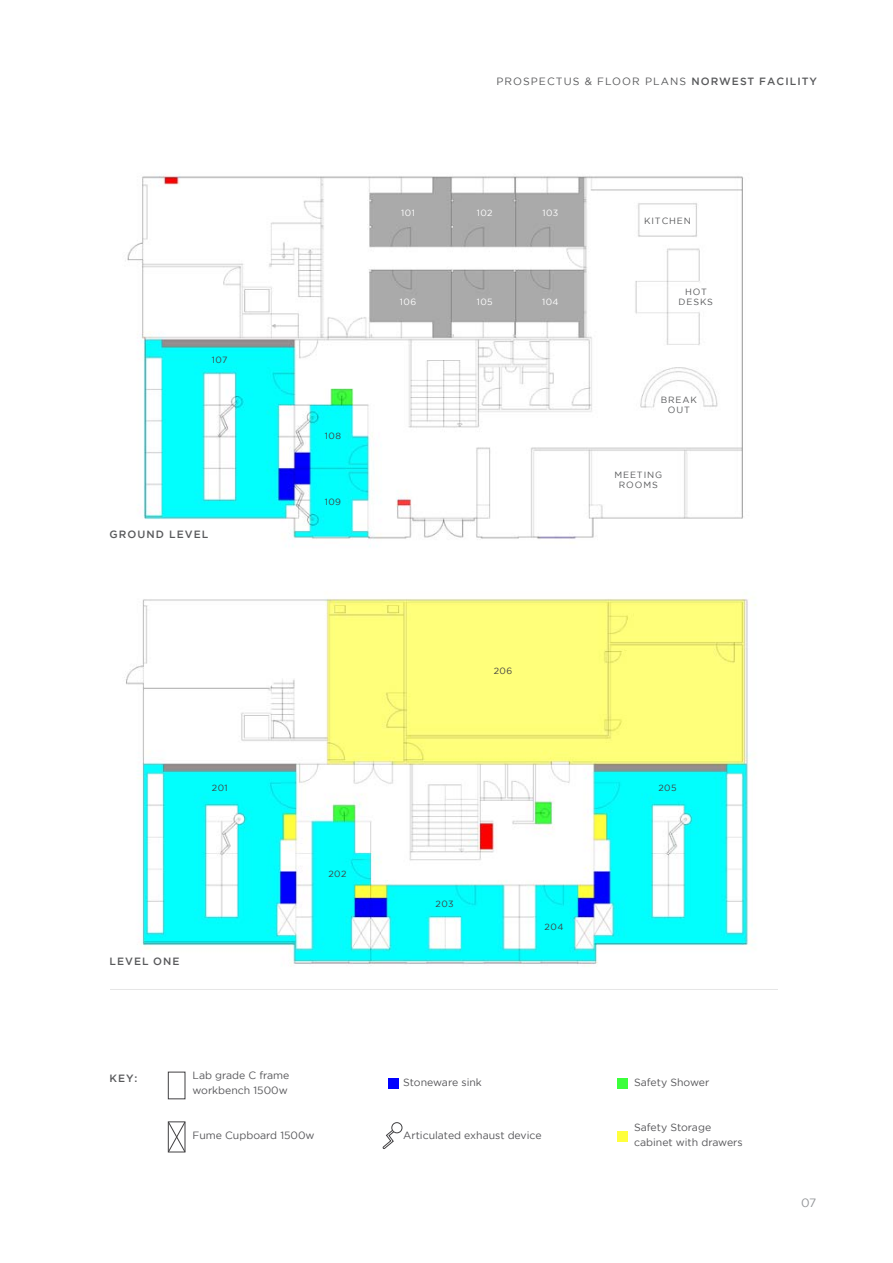
<style>
.page{position:relative;width:893px;height:1263px;background:#fff}
.page>*{position:absolute;margin:0;border:0;box-sizing:border-box;transform-origin:0 0}
.t1{font:12px "Gotham";color:#939598}
.Body_Text_Left{font:10.5px/15px "Gotham";color:#565659}
.t2{font:10.5px "Gotham";letter-spacing:.1em;color:#58595b}
.t3{font:500 10.5px "Gotham";letter-spacing:.1em;color:#58595b}
.t4{font:9px/10.5px "Gotham";letter-spacing:.1em;color:#58595b;text-align:center}
.t5{font:9px "Gotham";letter-spacing:.05em;color:#414042}
.t6{font:9px "Gotham";letter-spacing:.05em;color:#fff}
.s1{font-weight:500}
</style>
<div class="page">
<div style="left:388px;top:1078px;width:10px;height:10px;background:#0000fe"></div>
<div style="left:617px;top:1078px;width:11px;height:10px;background:#3bff3b"></div>
<div style="left:617px;top:1132px;width:11px;height:10px;background:#ffff3d"></div>
<div style="left:168px;top:1072px;width:17px;height:27px;border:1px solid #414042"></div>
<svg style="left:168px;top:1121px;width:18px;height:31px"></svg>
<svg style="left:382px;top:1126px;width:17px;height:23px"></svg>
<div style="left:392px;top:1123px;width:10px;height:10px;background:#fff;border-radius:50%"></div>
<div style="left:392px;top:1122px;width:10px;height:11px;border:1px solid #414042;border-radius:50%"></div>
<img style="left:124px;top:598px;width:632px;height:367px">
<img style="left:125px;top:176px;width:618px;height:371px">
<h4 class="t5" style="left:212px;top:354px;width:17px">107</h4>
<h4 class="t3" style="left:109px;top:527px;width:100px">GROUND LEVEL</h4>
<h4 class="t5" style="left:212px;top:782px;width:17px">201</h4>
<h4 class="t3" style="left:109px;top:954px;width:72px">LEVEL ONE</h4>
<h4 class="t5" style="left:325px;top:430px;width:18px">108</h4>
<h4 class="t5" style="left:325px;top:496px;width:18px">109</h4>
<h4 class="t6" style="left:401px;top:207px;width:15px">101</h4>
<h4 class="t6" style="left:400px;top:296px;width:18px">106</h4>
<p class="t2" style="left:496px;top:74px;width:322px">PROSPECTUS &amp; FLOOR PLANS <span class="s1">NORWEST FACILITY</span></p>
<h4 class="t6" style="left:477px;top:207px;width:17px">102</h4>
<h4 class="t6" style="left:477px;top:296px;width:18px">105</h4>
<h4 class="t6" style="left:542px;top:207px;width:17px">103</h4>
<h4 class="t6" style="left:542px;top:296px;width:18px">104</h4>
<h4 class="t4" style="left:644px;top:216px;width:48px">KITCHEN</h4>
<h4 class="t4" style="left:678px;top:286px;width:36px">HOT<br>DESKS</h4>
<h4 class="t4" style="left:661px;top:394px;width:38px">BREAK<br>OUT</h4>
<h4 class="t4" style="left:614px;top:469px;width:49px">MEETING<br>ROOMS</h4>
<h4 class="t5" style="left:328px;top:868px;width:20px">202</h4>
<h4 class="t5" style="left:494px;top:665px;width:20px">206</h4>
<h4 class="t5" style="left:435px;top:898px;width:20px">203</h4>
<h4 class="t5" style="left:545px;top:921px;width:20px">204</h4>
<h4 class="t5" style="left:658px;top:782px;width:20px">205</h4>
<h4 class="t3" style="left:109px;top:1071px;width:29px">KEY:</h4>
<p class="Body_Text_Left" style="left:192px;top:1067px;width:98px">Lab grade C frame workbench 1500w</p>
<p class="Body_Text_Left" style="left:403px;top:1075px;width:80px">Stoneware sink</p>
<p class="Body_Text_Left" style="left:634px;top:1075px;width:77px">Safety Shower</p>
<p class="Body_Text_Left" style="left:634px;top:1120px;width:110px">Safety Storage cabinet with drawers</p>
<p class="Body_Text_Left" style="left:192px;top:1127px;width:124px">Fume Cupboard 1500w</p>
<p class="Body_Text_Left" style="left:403px;top:1127px;width:140px">Articulated exhaust device</p>
<p class="t1" style="left:801px;top:1195px;width:17px">07</p>
</div>
